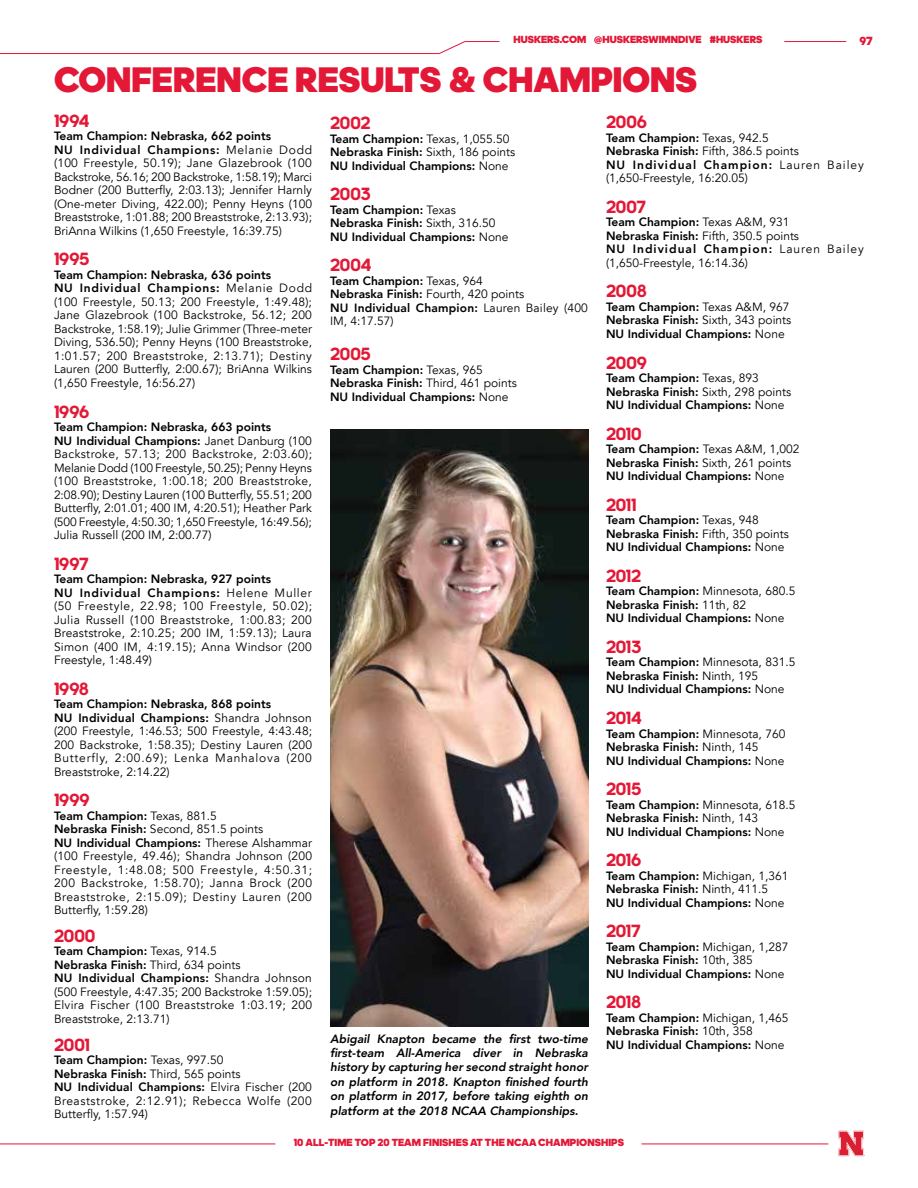
<style>
.page{position:relative;width:918px;height:1188px;background:#fff}
.page>*{position:absolute;margin:0;border:0;box-sizing:border-box;transform-origin:0 0}
.t1{font:900 36px "adineue PRO";color:#e31837}
.t2{font:700 18px "adineue PRO";color:#e31837}
.t3{font:12px/13.5px "Avenir LT Std";color:#000}
.t4{font:800 12px/13.5px "Avenir LT Std";color:#000}
.t5{font:12px/13.5px "Avenir LT Std";letter-spacing:.04em;color:#000}
.t6{font:12px/13.5px "Avenir LT Std";letter-spacing:.025em;color:#000}
.t7{font:italic 800 12px/14.4px "Avenir LT Std";color:#000;text-align:justify}
.t8{font:12px/13.5px "Avenir LT Std";letter-spacing:.045em;color:#000}
.t9{font:900 12px "adineue PRO";color:#e31837}
.t10{font:900 10.5px "adineue PRO";letter-spacing:.005em;color:#e31837}
.s1{font-weight:400}
.s2{font-weight:800}
</style>
<div class="page">
<hr style="left:0;top:1144px;width:275px;height:1px;background:#e31837">
<hr style="left:642px;top:1144px;width:186px;height:1px;background:#e31837">
<hr style="left:0;top:53px;width:439px;height:1px;background:#e31837">
<hr style="left:784px;top:41px;width:62px;height:1px;background:#e31837">
<hr style="left:465px;top:41px;width:35px;height:1px;background:#e31837">
<svg style="left:439px;top:41px;width:26px;height:13px"></svg>
<svg style="left:839px;top:1131px;width:26px;height:25px"></svg>
<img style="left:330px;top:429px;width:258px;height:598px">
<p class="t10" style="left:513px;top:33px;width:251px">HUSKERS.COM @HUSKERSWIMNDIVE #HUSKERS</p>
<p class="t9" style="left:859px;top:33px;width:15px">97</p>
<h1 class="t1" style="left:54px;top:58px;width:645px">CONFERENCE RESULTS &amp; CHAMPIONS</h1>
<h2 class="t2" style="left:330px;top:112px;width:42px">2002</h2>
<p class="t4" style="left:330px;top:132px;width:187px">Team Champion: <span class="s1">Texas, 1,055.50<br></span>Nebraska Finish: <span class="s1">Sixth, 186 points<br></span>NU Individual Champions: <span class="s1">None</span></p>
<h2 class="t2" style="left:330px;top:183px;width:42px">2003</h2>
<p class="t4" style="left:330px;top:203px;width:180px">Team Champion: <span class="s1">Texas<br></span>Nebraska Finish: <span class="s1">Sixth, 316.50<br></span>NU Individual Champions: <span class="s1">None</span></p>
<h2 class="t2" style="left:330px;top:255px;width:43px">2004</h2>
<p class="t3" style="left:330px;top:274px;width:259px"><span class="s2">Team Champion:</span> Texas, 964<br><span class="s2">Nebraska Finish:</span> Fourth, 420 points<br><span class="s2">NU Individual Champion:</span> Lauren Bailey (400<br>IM, 4:17.57)</p>
<h2 class="t2" style="left:330px;top:344px;width:42px">2005</h2>
<p class="t4" style="left:330px;top:363px;width:188px">Team Champion: <span class="s1">Texas, 965<br></span>Nebraska Finish: <span class="s1">Third, 461 points<br></span>NU Individual Champions: <span class="s1">None</span></p>
<h2 class="t2" style="left:54px;top:110px;width:37px">1994</h2>
<p class="t3" style="left:54px;top:130px;width:260px"><span class="s2">Team Champion: Nebraska, 662 points<br>NU Individual Champions:</span> Melanie Dodd (100 Freestyle, 50.19); Jane Glazebrook (100<br>Backstroke, 56.16; 200 Backstroke, 1:58.19); Marci Bodner (200 Butterfly, 2:03.13); Jennifer Harnly (One-meter Diving, 422.00); Penny Heyns (100<br>Breaststroke, 1:01.88; 200 Breaststroke, 2:13.93); BriAnna Wilkins (1,650 Freestyle, 16:39.75)</p>
<h2 class="t2" style="left:54px;top:249px;width:37px">1995</h2>
<p class="t3" style="left:54px;top:268px;width:260px"><span class="s2">Team Champion: Nebraska, 636 points<br>NU Individual Champions:</span> Melanie Dodd (100 Freestyle, 50.13; 200 Freestyle, 1:49.48); Jane Glazebrook (100 Backstroke, 56.12; 200<br>Backstroke, 1:58.19); Julie Grimmer (Three-meter Diving, 536.50); Penny Heyns (100 Breaststroke, 1:01.57; 200 Breaststroke, 2:13.71); Destiny Lauren (200 Butterfly, 2:00.67); BriAnna Wilkins (1,650 Freestyle, 16:56.27)</p>
<h2 class="t2" style="left:54px;top:401px;width:37px">1996</h2>
<p class="t3" style="left:54px;top:420px;width:260px"><span class="s2">Team Champion: Nebraska, 663 points<br>NU Individual Champions:</span> Janet Danburg (100<br>Backstroke, 57.13; 200 Backstroke, 2:03.60); Melanie Dodd (100 Freestyle, 50.25); Penny Heyns (100 Breaststroke, 1:00.18; 200 Breaststroke, 2:08.90); Destiny Lauren (100 Butterfly, 55.51; 200<br>Butterfly, 2:01.01; 400 IM, 4:20.51); Heather Park (500 Freestyle, 4:50.30; 1,650 Freestyle, 16:49.56); Julia Russell (200 IM, 2:00.77)</p>
<h2 class="t2" style="left:54px;top:553px;width:36px">1997</h2>
<p class="t6" style="left:54px;top:573px;width:260px"><span class="s2">Team Champion: Nebraska, 927 points<br>NU Individual Champions:</span> Helene Muller (50 Freestyle, 22.98; 100 Freestyle, 50.02); Julia Russell (100 Breaststroke, 1:00.83; 200<br>Breaststroke, 2:10.25; 200 IM, 1:59.13); Laura Simon (400 IM, 4:19.15); Anna Windsor (200<br>Freestyle, 1:48.49)</p>
<h2 class="t2" style="left:54px;top:678px;width:36px">1998</h2>
<p class="t3" style="left:54px;top:698px;width:260px"><span class="s2">Team Champion: Nebraska, 868 points<br>NU Individual Champions:</span> Shandra Johnson (200 Freestyle, 1:46.53; 500 Freestyle, 4:43.48; 200 Backstroke, 1:58.35); Destiny Lauren (200<br>Butterfly, 2:00.69); Lenka Manhalova (200<br>Breaststroke, 2:14.22)</p>
<h2 class="t2" style="left:54px;top:790px;width:37px">1999</h2>
<p class="t5" style="left:54px;top:809px;width:260px"><span class="s2">Team Champion:</span> Texas, 881.5<br><span class="s2">Nebraska Finish:</span> Second, 851.5 points<br><span class="s2">NU Individual Champions:</span> Therese Alshammar (100 Freestyle, 49.46); Shandra Johnson (200<br>Freestyle, 1:48.08; 500 Freestyle, 4:50.31; 200 Backstroke, 1:58.70); Janna Brock (200<br>Breaststroke, 2:15.09); Destiny Lauren (200<br>Butterfly, 1:59.28)</p>
<h2 class="t2" style="left:54px;top:925px;width:43px">2000</h2>
<p class="t3" style="left:54px;top:945px;width:260px"><span class="s2">Team Champion:</span> Texas, 914.5<br><span class="s2">Nebraska Finish:</span> Third, 634 points<br><span class="s2">NU Individual Champions:</span> Shandra Johnson (500 Freestyle, 4:47.35; 200 Backstroke 1:59.05); Elvira Fischer (100 Breaststroke 1:03.19; 200<br>Breaststroke, 2:13.71)</p>
<h2 class="t2" style="left:54px;top:1034px;width:37px">2001</h2>
<p class="t8" style="left:54px;top:1053px;width:259px"><span class="s2">Team Champion:</span> Texas, 997.50<br><span class="s2">Nebraska Finish:</span> Third, 565 points<br><span class="s2">NU Individual Champions:</span> Elvira Fischer (200<br>Breaststroke, 2:12.91); Rebecca Wolfe (200<br>Butterfly, 1:57.94)</p>
<h2 class="t2" style="left:606px;top:112px;width:43px">2006</h2>
<p class="t3" style="left:606px;top:131px;width:260px"><span class="s2">Team Champion:</span> Texas, 942.5<br><span class="s2">Nebraska Finish:</span> Fifth, 386.5 points<br><span class="s2">NU Individual Champion:</span> Lauren Bailey (1,650-Freestyle, 16:20.05)</p>
<h2 class="t2" style="left:606px;top:196px;width:41px">2007</h2>
<p class="t3" style="left:606px;top:216px;width:260px"><span class="s2">Team Champion:</span> Texas A&amp;M, 931<br><span class="s2">Nebraska Finish:</span> Fifth, 350.5 points<br><span class="s2">NU Individual Champion:</span> Lauren Bailey (1,650-Freestyle, 16:14.36)</p>
<h2 class="t2" style="left:606px;top:281px;width:43px">2008</h2>
<p class="t4" style="left:606px;top:300px;width:187px">Team Champion: <span class="s1">Texas A&amp;M, 967<br></span>Nebraska Finish: <span class="s1">Sixth, 343 points<br></span>NU Individual Champions: <span class="s1">None</span></p>
<h2 class="t2" style="left:606px;top:352px;width:43px">2009</h2>
<p class="t4" style="left:606px;top:371px;width:187px">Team Champion: <span class="s1">Texas, 893<br></span>Nebraska Finish: <span class="s1">Sixth, 298 points<br></span>NU Individual Champions: <span class="s1">None</span></p>
<h2 class="t2" style="left:606px;top:423px;width:37px">2010</h2>
<p class="t4" style="left:606px;top:442px;width:195px">Team Champion: <span class="s1">Texas A&amp;M, 1,002<br></span>Nebraska Finish: <span class="s1">Sixth, 261 points<br></span>NU Individual Champions: <span class="s1">None</span></p>
<h2 class="t2" style="left:606px;top:494px;width:32px">2011</h2>
<p class="t4" style="left:606px;top:513px;width:184px">Team Champion: <span class="s1">Texas, 948<br></span>Nebraska Finish: <span class="s1">Fifth, 350 points<br></span>NU Individual Champions: <span class="s1">None</span></p>
<h2 class="t2" style="left:606px;top:565px;width:37px">2012</h2>
<p class="t4" style="left:606px;top:584px;width:191px">Team Champion: <span class="s1">Minnesota, 680.5<br></span>Nebraska Finish: <span class="s1">11th, 82<br></span>NU Individual Champions: <span class="s1">None</span></p>
<h2 class="t2" style="left:606px;top:636px;width:37px">2013</h2>
<p class="t4" style="left:606px;top:656px;width:191px">Team Champion: <span class="s1">Minnesota, 831.5<br></span>Nebraska Finish: <span class="s1">Ninth, 195<br></span>NU Individual Champions: <span class="s1">None</span></p>
<h2 class="t2" style="left:606px;top:707px;width:37px">2014</h2>
<p class="t4" style="left:606px;top:727px;width:181px">Team Champion: <span class="s1">Minnesota, 760<br></span>Nebraska Finish: <span class="s1">Ninth, 145<br></span>NU Individual Champions: <span class="s1">None</span></p>
<h2 class="t2" style="left:606px;top:778px;width:37px">2015</h2>
<p class="t4" style="left:606px;top:798px;width:191px">Team Champion: <span class="s1">Minnesota, 618.5<br></span>Nebraska Finish: <span class="s1">Ninth, 143<br></span>NU Individual Champions: <span class="s1">None</span></p>
<h2 class="t2" style="left:606px;top:850px;width:37px">2016</h2>
<p class="t4" style="left:606px;top:869px;width:184px">Team Champion: <span class="s1">Michigan, 1,361<br></span>Nebraska Finish: <span class="s1">Ninth, 411.5<br></span>NU Individual Champions: <span class="s1">None</span></p>
<h2 class="t2" style="left:606px;top:921px;width:36px">2017</h2>
<p class="t4" style="left:606px;top:940px;width:184px">Team Champion: <span class="s1">Michigan, 1,287<br></span>Nebraska Finish: <span class="s1">10th, 385<br></span>NU Individual Champions: <span class="s1">None</span></p>
<h2 class="t2" style="left:606px;top:992px;width:37px">2018</h2>
<p class="t4" style="left:606px;top:1011px;width:184px">Team Champion: <span class="s1">Michigan, 1,465<br></span>Nebraska Finish: <span class="s1">10th, 358<br></span>NU Individual Champions: <span class="s1">None</span></p>
<p class="t7" style="left:330px;top:1031px;width:259px">Abigail Knapton became the first two-time first-team All-America diver in Nebraska history by capturing her second straight honor on platform in 2018. Knapton finished fourth on platform in 2017, before taking eighth on platform at the 2018 NCAA Championships.</p>
<p class="t10" style="left:294px;top:1136px;width:332px">10 ALL-TIME TOP 20 TEAM FINISHES AT THE NCAA CHAMPIONSHIPS</p>
</div>
